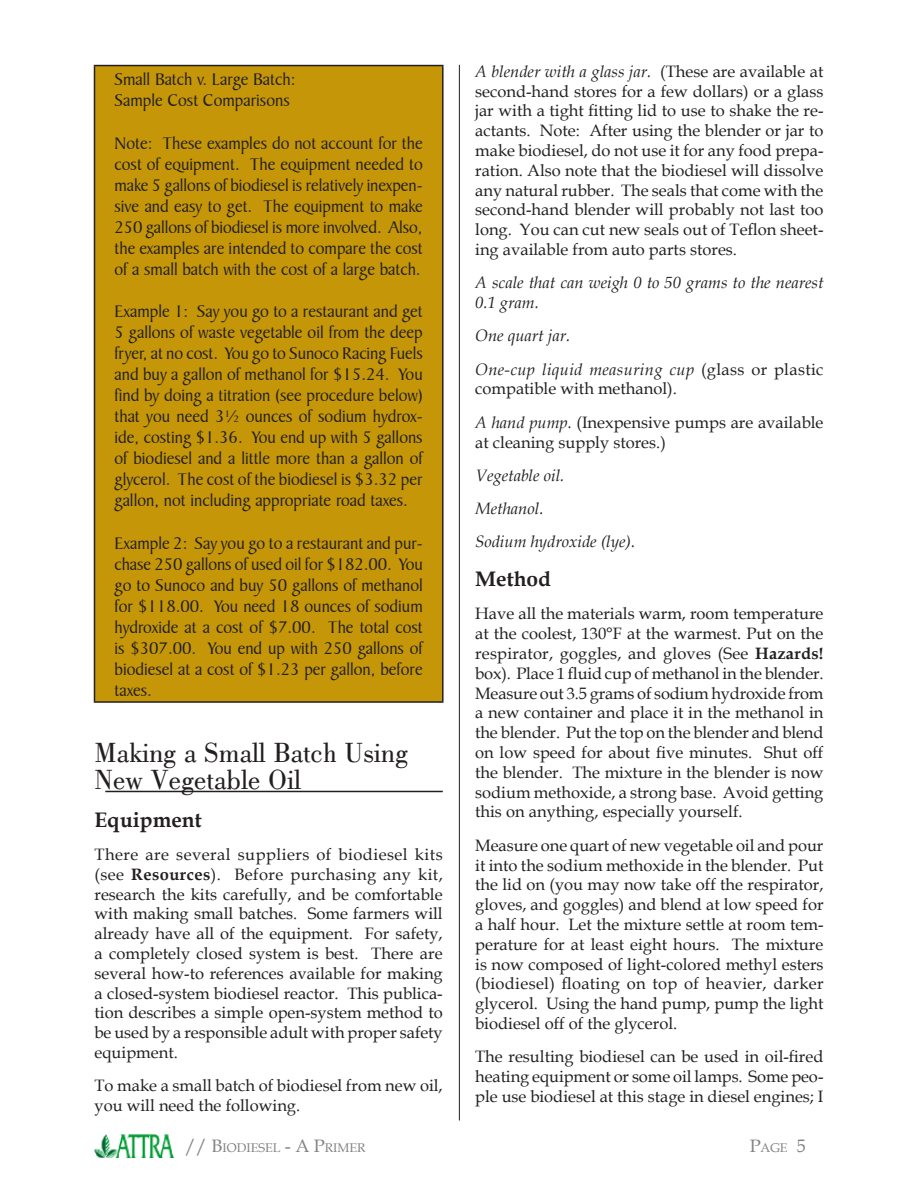
<style>
.page{position:relative;width:918px;height:1188px;background:#fff}
.page>*{position:absolute;margin:0;border:0;box-sizing:border-box;transform-origin:0 0}
.t1{font:28.5px/27px "Bodoni";color:#231f20}
.t2{font:700 21px "Book Antiqua";color:#231f20}
.t3{font:18px/21px "Baker Signet BT";color:#231f20;text-align:justify}
.t4{font:16.5px/19.8px "Book Antiqua";color:#231f20;text-align:justify}
.t5{font:italic 16.5px/33.3px "Book Antiqua";color:#231f20}
.t6{font:italic 16.5px/33.3px "Book Antiqua";letter-spacing:.02em;color:#231f20}
.t7{font:12.6px "Book Antiqua";color:#808285}
.s1{font-weight:700}
.s2{font-style:italic}
.s3{font-style:normal}
.s4{font-size:18px}
</style>
<div class="page">
<img style="left:94px;top:1134px;width:80px;height:23px">
<hr style="left:459px;top:65px;width:1px;height:1055px;background:#231f20">
<hr style="left:105px;top:791px;width:338px;height:1px;background:#231f20">
<div style="left:94px;top:66px;width:349px;height:636px;background:#c49608"></div>
<hr style="left:94px;top:65px;width:350px;height:1px;background:#231f20">
<hr style="left:94px;top:66px;width:1px;height:635px;background:#231f20">
<hr style="left:442px;top:66px;width:2px;height:635px;background:#231f20">
<hr style="left:94px;top:701px;width:350px;height:2px;background:#231f20">
<p class="t3" style="left:115px;top:69px;width:182px">Small Batch v. Large Batch:<br>Sample Cost Comparisons</p>
<p class="t3" style="left:115px;top:133px;width:310px">Note: These examples do not account for the cost of equipment. The equipment needed to make 5 gallons of biodiesel is relatively inexpen&shy;sive and easy to get. The equipment to make 250 gallons of biodiesel is more involved. Also, the examples are intended to compare the cost of a small batch with the cost of a large batch.</p>
<p class="t3" style="left:115px;top:301px;width:310px">Example 1: Say you go to a restaurant and get 5 gallons of waste vegetable oil from the deep fryer, at no cost. You go to Sunoco Racing Fuels and buy a gallon of methanol for $15.24. You find by doing a titration (see procedure below) that you need 3½ ounces of sodium hydrox&shy;ide, costing $1.36. You end up with 5 gallons of biodiesel and a little more than a gallon of glycerol. The cost of the biodiesel is $3.32 per gallon, not including appropriate road taxes.</p>
<p class="t3" style="left:115px;top:533px;width:310px">Example 2: Say you go to a restaurant and pur&shy;chase 250 gallons of used oil for $182.00. You go to Sunoco and buy 50 gallons of methanol for $118.00. You need 18 ounces of sodium hydroxide at a cost of $7.00. The total cost is $307.00. You end up with 250 gallons of biodiesel at a cost of $1.23 per gallon, before taxes.</p>
<h1 class="t1" style="left:94px;top:739px;width:315px">Making a Small Batch Using<br>New Vegetable Oil</h1>
<p class="t2" style="left:94px;top:805px;width:109px">Equipment</p>
<p class="t4" style="left:94px;top:844px;width:350px">There are several suppliers of biodiesel kits (see <span class="s1">Resources</span>). Before purchasing any kit, research the kits carefully, and be comfortable with making small batches. Some farmers will already have all of the equipment. For safety, a completely closed system is best. There are several how-to references available for making a closed-system biodiesel reactor. This publica&shy;tion describes a simple open-system method to be used by a responsible adult with proper safety equipment.</p>
<p class="t4" style="left:94px;top:1075px;width:350px">To make a small batch of biodiesel from new oil, you will need the following.</p>
<p class="t4" style="left:475px;top:61px;width:350px"><span class="s2">A blender with a glass jar.</span> (These are available at second-hand stores for a few dollars) or a glass jar with a tight fitting lid to use to shake the re&shy;actants. Note: After using the blender or jar to make biodiesel, do not use it for any food prepa&shy;ration. Also note that the biodiesel will dissolve any natural rubber. The seals that come with the second-hand blender will probably not last too long. You can cut new seals out of Teflon sheet&shy;ing available from auto parts stores.</p>
<p class="t5" style="left:475px;top:272px;width:350px;line-height:19.8px">A scale that can weigh 0 to 50 grams to the nearest<br>0.1 gram.</p>
<p class="t6" style="left:475px;top:319px;width:350px">One quart jar.<br>One-cup liquid measuring cup <span class="s3">(glass or plastic</span></p>
<p class="t4" style="left:475px;top:372px;width:350px;line-height:33.3px">compatible with methanol).<br><span class="s2">A hand pump.</span> (Inexpensive pumps are available</p>
<p class="t4" style="left:475px;top:432px;width:192px">at cleaning supply stores.)</p>
<p class="t5" style="left:475px;top:458px;width:161px">Vegetable oil.<br>Methanol.<br>Sodium hydroxide (lye).</p>
<p class="t2" style="left:475px;top:565px;width:77px">Method</p>
<p class="t4" style="left:475px;top:604px;width:350px">Have all the materials warm, room temperature at the coolest, 130°F at the warmest. Put on the respirator, goggles, and gloves (See <span class="s1">Hazards! </span>box). Place 1 fluid cup of methanol in the blender.<br>Measure out 3.5 grams of sodium hydroxide from a new container and place it in the methanol in the blender. Put the top on the blender and blend on low speed for about five minutes. Shut off the blender. The mixture in the blender is now sodium methoxide, a strong base. Avoid getting this on anything, especially yourself.</p>
<p class="t4" style="left:475px;top:835px;width:350px">Measure one quart of new vegetable oil and pour it into the sodium methoxide in the blender. Put the lid on (you may now take off the respirator, gloves, and goggles) and blend at low speed for a half hour. Let the mixture settle at room tem&shy;perature for at least eight hours. The mixture is now composed of light-colored methyl esters (biodiesel) floating on top of heavier, darker glycerol. Using the hand pump, pump the light biodiesel off of the glycerol.</p>
<p class="t4" style="left:475px;top:1046px;width:350px">The resulting biodiesel can be used in oil-fired heating equipment or some oil lamps. Some peo&shy;ple use biodiesel at this stage in diesel engines; I</p>
<p class="t7" style="left:185px;top:1139px;width:182px"><span class="s4">// B</span>IODIESEL <span class="s4">- A P</span>RIMER</p>
<p class="t7" style="left:750px;top:1139px;width:57px"><span class="s4">P</span>AGE <span class="s4">5</span></p>
</div>
